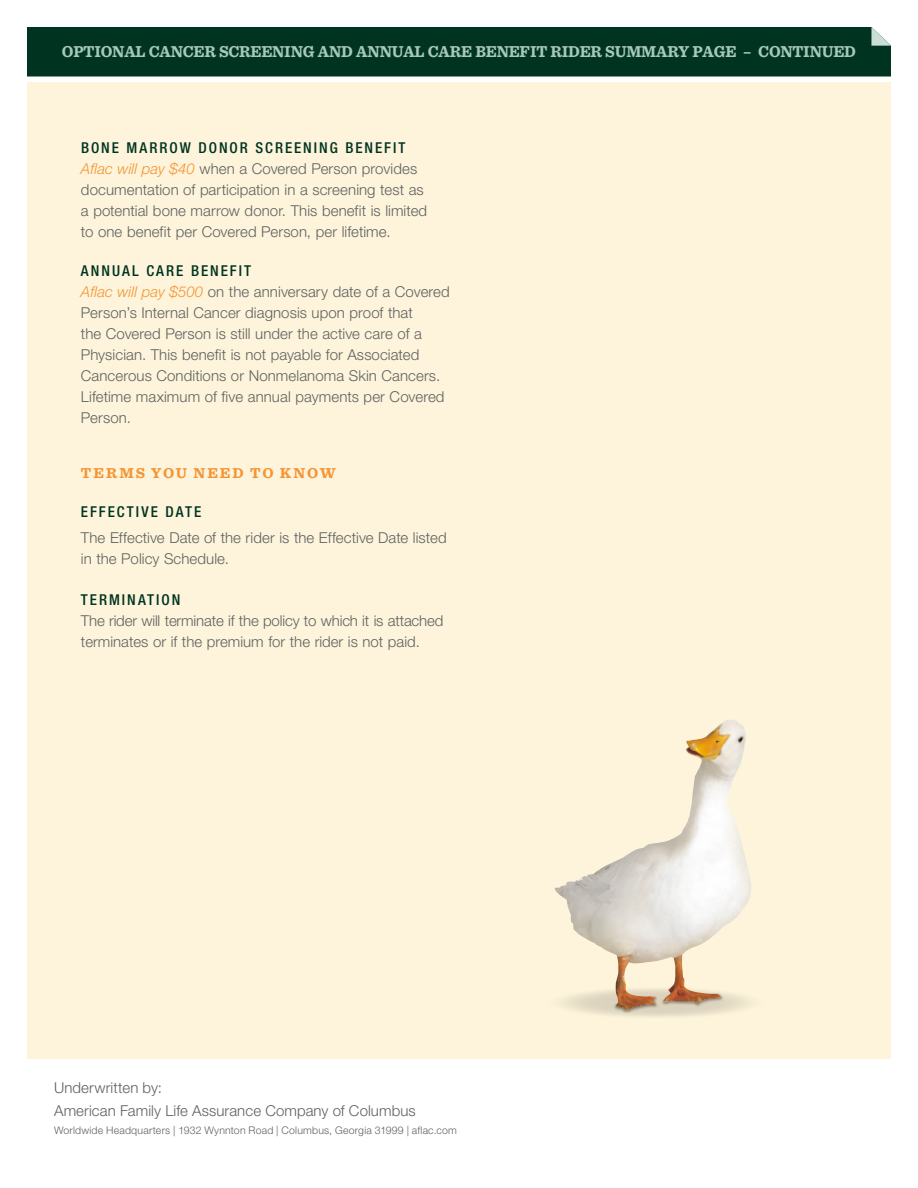
<style>
.page{position:relative;width:918px;height:1188px;background:#fff}
.page>*{position:absolute;margin:0;border:0;box-sizing:border-box;transform-origin:0 0}
.t1{font:700 16.5px "Sentinel";letter-spacing:-.015em;color:#a6c9ba;scale:.95 1}
.t2{font:300 15px/21px "Helvetica Neue CELT";letter-spacing:.005em;color:#5f6160}
.t3{font:500 condensed 15px "Helvetica Neue LTCE";letter-spacing:.13em;color:#003421}
.t4{font:700 15px "Sentinel";letter-spacing:.135em;color:#f59433}
.t5{font:300 10.5px "Helvetica Neue CELT";letter-spacing:.02em;color:#5f6160}
.s1{font-style:italic;color:#f59433}
</style>
<div class="page">
<div style="left:27px;top:27px;width:864px;height:49px;background:#003421"></div>
<div style="left:27px;top:82px;width:864px;height:977px;background:#fdf4db"></div>
<svg style="left:578px;top:1009px;width:160px;height:8px"></svg>
<svg style="left:726px;top:720px;width:25px;height:289px"></svg>
<img style="left:554px;top:721px;width:172px;height:289px">
<p class="t1" style="left:62px;top:42px;width:66px">OPTIONAL</p>
<p class="t1" style="left:149px;top:42px;width:596px">CANCER SCREENING AND ANNUAL CARE BENEFIT RIDER SUMMARY PAGE</p>
<p class="t1" style="left:743px;top:42px;width:52px">– CONTINUE</p>
<p class="t1" style="left:844px;top:42px;width:14px">D</p>
<p class="t3" style="left:81px;top:139px;width:20px">BONE</p>
<p class="t3" style="left:127px;top:139px;width:12px">MARROW</p>
<p class="t3" style="left:198px;top:139px;width:11px">DONOR</p>
<p class="t3" style="left:255px;top:139px;width:20px">SCREENIN</p>
<p class="t3" style="left:330px;top:139px;width:36px">G BENE</p>
<p class="t3" style="left:384px;top:139px;width:16px">FIT</p>
<p class="t2" style="left:81px;top:158px;width:348px"><span class="s1">Aflac will pay $40</span> when a Covered Person provides documentation of participation in a screening test as a potential bone marrow donor. This benefit is limited to one benefit per Covered Person, per lifetime.</p>
<p class="t3" style="left:81px;top:262px;width:86px">ANN UAL CARE</p>
<p class="t3" style="left:191px;top:262px;width:20px">BENE</p>
<p class="t3" style="left:230px;top:262px;width:16px">FIT</p>
<p class="t2" style="left:81px;top:281px;width:370px"><span class="s1">Aflac will pay $500</span> on the anniversary date of a Covered Person’s Internal Cancer diagnosis upon proof that<br>the Covered Person is still under the active care of a Physician. This benefit is not payable for Associated Cancerous Conditions or Nonmelanoma Skin Cancers.<br>Lifetime maximum of five annual payments per Covered Person.</p>
<p class="t4" style="left:81px;top:464px;width:242px">TERMS YOU NEED TO KNOW</p>
<p class="t3" style="left:81px;top:503px;width:37px">EFFECTIVE</p>
<p class="t3" style="left:166px;top:503px;width:10px">DATE</p>
<p class="t2" style="left:81px;top:527px;width:367px">The Effective Date of the rider is the Effective Date listed in the Policy Schedule.</p>
<p class="t3" style="left:81px;top:591px;width:51px">TERMINATION</p>
<p class="t2" style="left:81px;top:610px;width:364px">The rider will terminate if the policy to which it is attached terminates or if the premium for the rider is not paid.</p>
<p class="t2" style="left:54px;top:1076px;width:363px;line-height:22.5px">Underwritten by:<br>American Family Life Assurance Company of Columbus</p>
<p class="t5" style="left:54px;top:1123px;width:405px">Worldwide Headquarters | 1932 Wynnton Road | Columbus, Georgia 31999 | aflac.com</p>
</div>
